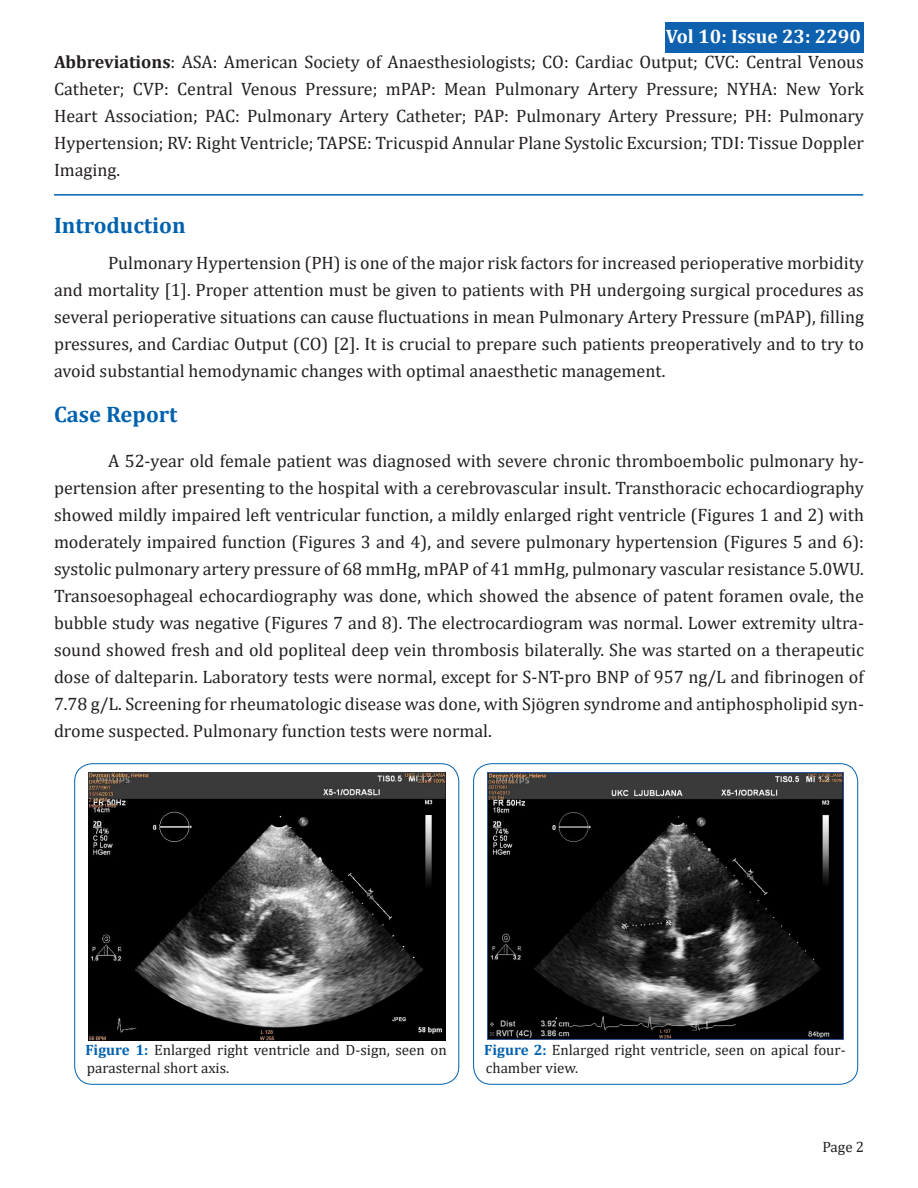
<style>
.page{position:relative;width:918px;height:1188px;background:#fff}
.page>*{position:absolute;margin:0;border:0;box-sizing:border-box;transform-origin:0 0}
.t1{font:700 22.5px "Cambria";color:#0061af}
.t2{font:700 19.5px "Cambria";color:#fff}
.t3{font:18px/27px "Cambria";color:#231f20;text-align:justify}
.t4{font:15px/18px "Cambria";color:#231f20}
.s1{font-weight:700}
.s2{font-weight:700;color:#0061af}
</style>
<div class="page">
<div style="left:666px;top:22px;width:198px;height:30px;background:#0d61af"></div>
<hr style="left:54px;top:194px;width:809px;height:2px;background:#0061af">
<div style="left:74px;top:764px;width:385px;height:320px;border:1px solid #0061af;border-radius:18px"></div>
<img style="left:88px;top:773px;width:357px;height:267px">
<div style="left:473px;top:764px;width:385px;height:320px;border:1px solid #0061af;border-radius:18px"></div>
<img style="left:488px;top:773px;width:356px;height:267px">
<p class="t2" style="left:666px;top:22px;width:196px">Vol 10: Issue 23: 2290</p>
<p class="t3" style="left:54px;top:48px;width:812px"><span class="s1">Abbreviations</span>: ASA: American Society of Anaesthesiologists; CO: Cardiac Output; CVC: Central Venous Catheter; CVP: Central Venous Pressure; mPAP: Mean Pulmonary Artery Pressure; NYHA: New York Heart Association; PAC: Pulmonary Artery Catheter; PAP: Pulmonary Artery Pressure; PH: Pulmonary Hypertension; RV: Right Ventricle; TAPSE: Tricuspid Annular Plane Systolic Excursion; TDI: Tissue Doppler Imaging.</p>
<p class="t1" style="left:54px;top:209px;width:133px">Introduction</p>
<p class="t3" style="left:54px;top:249px;width:811px;text-indent:54px">Pulmonary Hypertension (PH) is one of the major risk factors for increased perioperative morbidity and mortality [1]. Proper attention must be given to patients with PH undergoing surgical procedures as several perioperative situations can cause fluctuations in mean Pulmonary Artery Pressure (mPAP), filling pressures, and Cardiac Output (CO) [2]. It is crucial to prepare such patients preoperatively and to try to avoid substantial hemodynamic changes with optimal anaesthetic management.</p>
<p class="t1" style="left:54px;top:398px;width:125px">Case Report</p>
<p class="t3" style="left:54px;top:447px;width:812px;text-indent:54px">A 52-year old female patient was diagnosed with severe chronic thromboembolic pulmonary hy&shy;pertension after presenting to the hospital with a cerebrovascular insult. Transthoracic echocardiography showed mildly impaired left ventricular function, a mildly enlarged right ventricle (Figures 1 and 2) with moderately impaired function (Figures 3 and 4), and severe pulmonary hypertension (Figures 5 and 6): systolic pulmonary artery pressure of 68 mmHg, mPAP of 41 mmHg, pulmonary vascular resistance 5.0WU.<br>Transoesophageal echocardiography was done, which showed the absence of patent foramen ovale, the bubble study was negative (Figures 7 and 8). The electrocardiogram was normal. Lower extremity ultra&shy;sound showed fresh and old popliteal deep vein thrombosis bilaterally. She was started on a therapeutic dose of dalteparin. Laboratory tests were normal, except for S-NT-pro BNP of 957 ng/L and fibrinogen of 7.78 g/L. Screening for rheumatologic disease was done, with Sjögren syndrome and antiphospholipid syn&shy;drome suspected. Pulmonary function tests were normal.</p>
<p class="t4" style="left:85px;top:1040px;width:363px"><span class="s2">Figure 1:</span> Enlarged right ventricle and D-sign, seen on parasternal short axis.</p>
<p class="t4" style="left:484px;top:1040px;width:363px"><span class="s2">Figure 2:</span> Enlarged right ventricle, seen on apical four&shy;chamber view.</p>
<p class="t4" style="left:822px;top:1138px;width:43px">Page 2</p>
</div>
